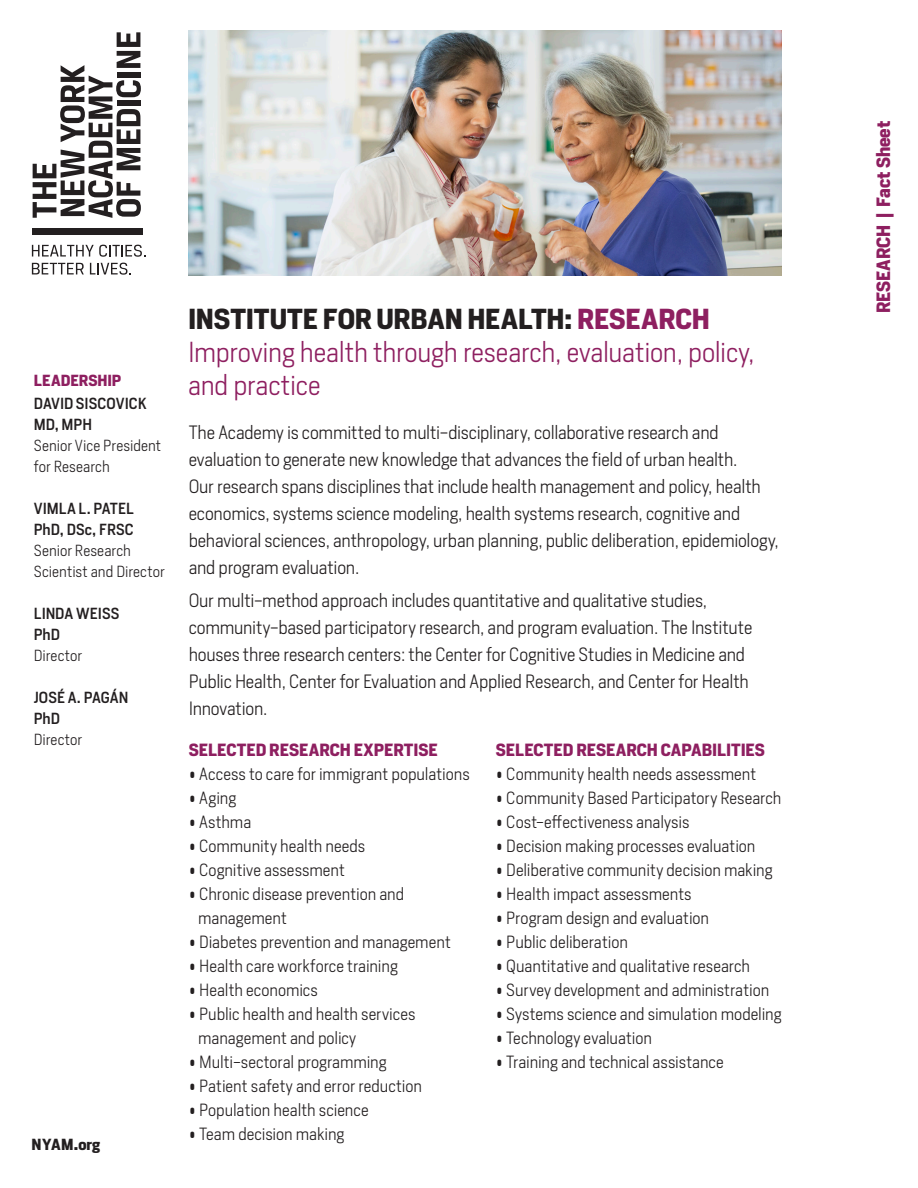
<style>
.page{position:relative;width:918px;height:1188px;background:#fff}
.page>*{position:absolute;margin:0;border:0;box-sizing:border-box;transform-origin:0 0}
.t1{font:300 27px/33px "Heron Sans";letter-spacing:-.01em;color:#8e1f60}
.t2{font:300 18px/27px "Heron Sans";letter-spacing:-.01em;color:#231f20}
.t3{font:700 18px "Heron Sans";color:#8e1f60}
.t4{font:300 16.5px/24px "Heron Sans";color:#231f20}
.t5{font:700 16.5px "Heron Sans";letter-spacing:-.005em;color:#8e1f60}
.t6{font:300 15px/21px "Heron Sans";color:#231f20}
.t7{font:500 15px/21px "Heron Sans";color:#231f20}
.t8{font:700 15px "Heron Sans";color:#8e1f60}
.t9{font:700 15px "Heron Sans";color:#231f20}
.s1{font-weight:700;color:#231f20}
.s2{font-weight:700}
</style>
<div class="page">
<img style="left:189px;top:31px;width:593px;height:244px">
<svg style="left:32px;top:245px;width:113px;height:12px"></svg>
<svg style="left:32px;top:263px;width:52px;height:11px"></svg>
<svg style="left:90px;top:263px;width:41px;height:12px"></svg>
<svg style="left:33px;top:32px;width:108px;height:186px"></svg>
<div style="left:32px;top:228px;width:110px;height:7px;background:#231f20"></div>
<p class="t8" style="left:34px;top:371px;width:89px">LEADERSHIP</p>
<p class="t7" style="left:34px;top:393px;width:114px">DAVID SISCOVICK<br>MD, MPH</p>
<p class="t6" style="left:34px;top:435px;width:129px">Senior Vice President for Research</p>
<p class="t7" style="left:34px;top:498px;width:102px">VIMLA L. PATEL<br>PhD, DSc, FRSC</p>
<p class="t6" style="left:34px;top:540px;width:132px">Senior Research<br>Scientist and Director</p>
<p class="t7" style="left:34px;top:603px;width:87px">LINDA WEISS<br>PhD</p>
<p class="t6" style="left:34px;top:645px;width:50px">Director</p>
<p class="t7" style="left:34px;top:687px;width:96px">JOSÉ A. PAGÁN<br>PhD</p>
<p class="t6" style="left:34px;top:729px;width:50px">Director</p>
<p class="t9" style="left:32px;top:1134px;width:70px">NYAM.org</p>
<h1 class="t1" style="left:188px;top:302px;width:568px"><span class="s1">INSTITUTE FOR URBAN HEALTH:</span> <span class="s2">RESEARCH<br></span>Improving health through research, evaluation, policy, and practice</h1>
<p class="t2" style="left:189px;top:418px;width:592px">The Academy is committed to multi-disciplinary, collaborative research and evaluation to generate new knowledge that advances the field of urban health.<br>Our research spans disciplines that include health management and policy, health economics, systems science modeling, health systems research, cognitive and behavioral sciences, anthropology, urban planning, public deliberation, epidemiology, and program evaluation.</p>
<p class="t2" style="left:189px;top:587px;width:565px">Our multi-method approach includes quantitative and qualitative studies, community-based participatory research, and program evaluation. The Institute houses three research centers: the Center for Cognitive Studies in Medicine and Public Health, Center for Evaluation and Applied Research, and Center for Health Innovation.</p>
<p class="t5" style="left:189px;top:739px;width:251px">SELECTED RESEARCH EXPERTISE</p>
<p class="t4" style="left:189px;top:762px;width:282px">• Access to care for immigrant populations</p>
<p class="t4" style="left:189px;top:786px;width:49px">• Aging</p>
<p class="t4" style="left:189px;top:810px;width:64px">• Asthma</p>
<p class="t4" style="left:189px;top:834px;width:178px">• Community health needs</p>
<p class="t4" style="left:189px;top:858px;width:158px">• Cognitive assessment</p>
<p class="t4" style="left:198px;top:882px;width:208px;text-indent:-9px">• Chronic disease prevention and management</p>
<p class="t4" style="left:189px;top:930px;width:264px">• Diabetes prevention and management</p>
<p class="t4" style="left:189px;top:954px;width:211px">• Health care workforce training</p>
<p class="t4" style="left:189px;top:978px;width:131px">• Health economics</p>
<p class="t4" style="left:198px;top:1002px;width:219px;text-indent:-9px">• Public health and health services management and policy</p>
<p class="t4" style="left:189px;top:1050px;width:199px">• Multi-sectoral programming</p>
<p class="t4" style="left:189px;top:1074px;width:235px">• Patient safety and error reduction</p>
<p class="t4" style="left:189px;top:1098px;width:181px">• Population health science</p>
<p class="t4" style="left:189px;top:1122px;width:157px">• Team decision making</p>
<p class="t5" style="left:496px;top:739px;width:271px">SELECTED RESEARCH CAPABILITIES</p>
<p class="t4" style="left:496px;top:762px;width:262px">• Community health needs assessment</p>
<p class="t4" style="left:496px;top:786px;width:287px">• Community Based Participatory Research</p>
<p class="t4" style="left:496px;top:810px;width:195px">• Cost-effectiveness analysis</p>
<p class="t4" style="left:496px;top:834px;width:261px">• Decision making processes evaluation</p>
<p class="t4" style="left:496px;top:858px;width:278px">• Deliberative community decision making</p>
<p class="t4" style="left:496px;top:882px;width:197px">• Health impact assessments</p>
<p class="t4" style="left:496px;top:906px;width:215px">• Program design and evaluation</p>
<p class="t4" style="left:496px;top:930px;width:133px">• Public deliberation</p>
<p class="t4" style="left:496px;top:954px;width:256px">• Quantitative and qualitative research</p>
<p class="t4" style="left:496px;top:978px;width:275px">• Survey development and administration</p>
<p class="t4" style="left:496px;top:1002px;width:287px">• Systems science and simulation modeling</p>
<p class="t4" style="left:496px;top:1026px;width:158px">• Technology evaluation</p>
<p class="t4" style="left:496px;top:1050px;width:229px">• Training and technical assistance</p>
<p class="t3" style="left:872px;top:313px;width:194px;rotate:-90deg">RESEARCH | Fact Sheet</p>
</div>
